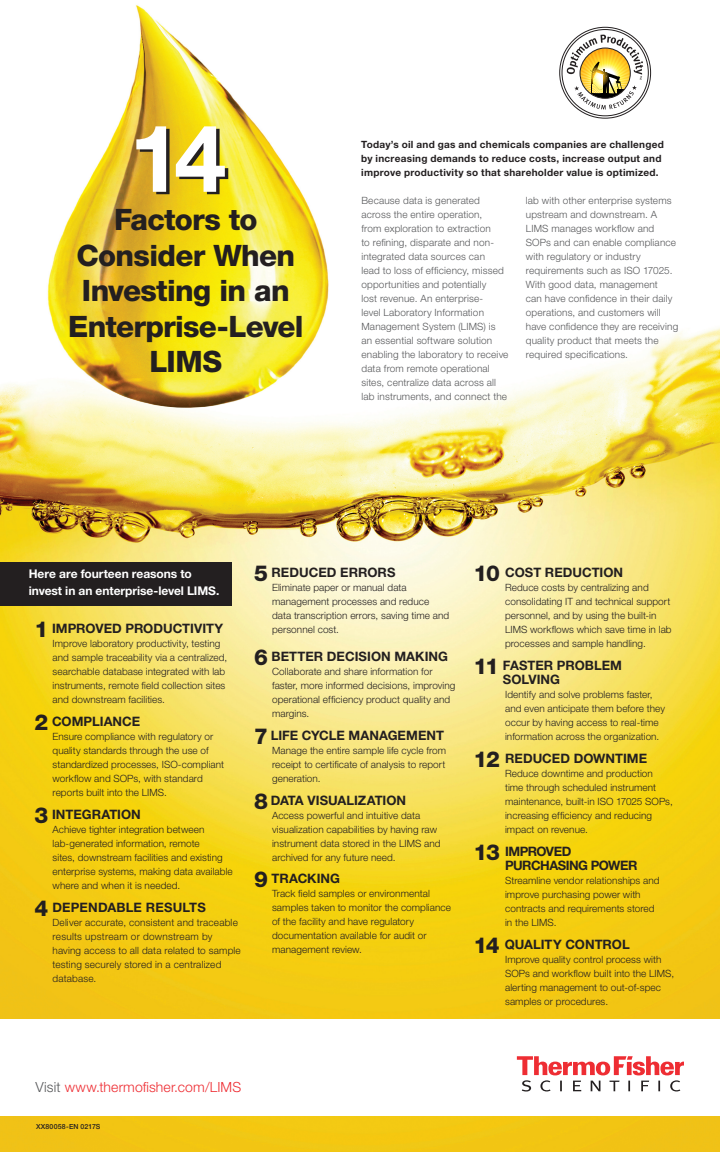
<style>
.page{position:relative;width:720px;height:1152px;background:#fff}
.page>*{position:absolute;margin:0;border:0;box-sizing:border-box;transform-origin:0 0}
.t1{font:700 93.5px "Helvetica Neue LT Std";color:#fff}
.t2{font:800 29.5px/35.4px "Helvetica Neue LT Std";letter-spacing:-.025em;color:#231f20;text-align:center}
.t3{font:300 14px "Helvetica Neue LT Std";letter-spacing:.01em;color:#ee2d33}
.t4{font:700 13px/14px "Helvetica Neue LT Std";color:#231f20}
.t5{font:700 13px/14px "Helvetica Neue LT Std";letter-spacing:-.04em;color:#231f20}
.t6{font:700 12px/17px "Helvetica Neue LT Std";letter-spacing:-.005em;color:#fff}
.t7{font:300 10px/14px "Helvetica Neue LT Std";letter-spacing:.005em;color:#231f20}
.t8{font:300 10px/14px "Helvetica Neue LT Std";letter-spacing:.015em;color:#57585a}
.t9{font:700 10px/14px "Helvetica Neue LT Std";letter-spacing:.025em;color:#231f20}
.t10{font:500 7px "Helvetica Neue LT Std";letter-spacing:.025em;color:#231f20}
.s1{font-weight:800;font-size:22px}
.s2{color:#57585a}
</style>
<div class="page">
<img style="left:0;top:327px;width:720px;height:692px">
<div style="left:0;top:1116px;width:720px;height:36px;background:#f2c513"></div>
<svg style="left:517px;top:1056px;width:167px;height:36px"></svg>
<svg style="left:0;top:327px;width:368px;height:83px"></svg>
<img style="left:33px;top:5px;width:309px;height:404px">
<div style="left:0;top:562px;width:231px;height:44px;background:#231f20"></div>
<svg style="left:562px;top:29px;width:87px;height:87px"></svg>
<h1 class="t1" style="left:129px;top:101px;width:98px">14</h1>
<h2 class="t2" style="left:68px;top:202px;width:237px">Factors to<br>Consider When<br>Investing in an<br>Enterprise-Level<br>LIMS</h2>
<p class="t9" style="left:361px;top:137px;width:304px">Today’s oil and gas and chemicals companies are challenged by increasing demands to reduce costs, increase output and improve productivity so that shareholder value is optimized.</p>
<p class="t8" style="left:361px;top:193px;width:149px">Because data is generated across the entire operation,<br>from exploration to extraction<br>to refining, disparate and non&shy;integrated data sources can<br>lead to loss of efficiency, missed opportunities and potentially<br>lost revenue. An enterprise-<br>level Laboratory Information<br>Management System (LIMS) is an essential software solution enabling the laboratory to receive data from remote operational sites, centralize data across all lab instruments, and connect the</p>
<p class="t8" style="left:526px;top:193px;width:154px">lab with other enterprise systems upstream and downstream. A<br>LIMS manages workflow and<br>SOPs and can enable compliance with regulatory or industry requirements such as ISO 17025.<br>With good data, management<br>can have confidence in their daily operations, and customers will have confidence they are receiving quality product that meets the required specifications.</p>
<p class="t6" style="left:29px;top:565px;width:192px">Here are fourteen reasons to invest in an enterprise-level LIMS.</p>
<h3 class="t4" style="left:35px;top:621px;width:190px"><span class="s1">1</span> IMPROVED PRODUCTIVITY</h3>
<p class="t7" style="left:53px;top:636px;width:176px">Improve laboratory productivity, testing and sample traceability via a centralized, searchable database integrated with lab instruments, remote field collection sites and downstream facilities.</p>
<h3 class="t4" style="left:35px;top:714px;width:107px"><span class="s1">2</span> COMPLIANCE</h3>
<p class="t7" style="left:53px;top:729px;width:173px">Ensure compliance with regulatory or quality standards through the use of standardized processes, ISO-compliant workflow and SOPs, with standard reports built into the LIMS.</p>
<h3 class="t4" style="left:35px;top:807px;width:108px"><span class="s1">3</span> INTEGRATION</h3>
<p class="t7" style="left:53px;top:822px;width:182px">Achieve tighter integration between lab-generated information, remote<br>sites, downstream facilities and existing enterprise systems, making data available where and when it is needed.</p>
<h3 class="t4" style="left:35px;top:900px;width:173px"><span class="s1">4</span> DEPENDABLE RESULTS</h3>
<p class="t7" style="left:53px;top:915px;width:190px">Deliver accurate, consistent and traceable results upstream or downstream by having access to all data related to sample testing securely stored in a centralized database.</p>
<h3 class="t4" style="left:254px;top:565px;width:143px"><span class="s1">5</span> REDUCED ERRORS</h3>
<p class="t7" style="left:272px;top:580px;width:179px">Eliminate paper or manual data management processes and reduce data transcription errors, saving time and personnel cost.</p>
<h3 class="t4" style="left:254px;top:649px;width:196px"><span class="s1">6</span> BETTER DECISION MAKING</h3>
<p class="t7" style="left:272px;top:664px;width:185px">Collaborate and share information for faster, more informed decisions, improving operational efficiency product quality and margins.</p>
<h3 class="t4" style="left:254px;top:728px;width:192px"><span class="s1">7</span> LIFE CYCLE MANAGEMENT</h3>
<p class="t7" style="left:272px;top:743px;width:176px;text-align:justify">Manage the entire sample life cycle from receipt to certificate of analysis to report generation.</p>
<h3 class="t4" style="left:254px;top:793px;width:154px"><span class="s1">8</span> DATA VISUALIZATION</h3>
<p class="t7" style="left:272px;top:808px;width:170px">Access powerful and intuitive data visualization capabilities by having raw instrument data stored in the LIMS and archived for any future need.</p>
<h3 class="t4" style="left:254px;top:871px;width:88px"><span class="s1">9</span> TRACKING</h3>
<p class="t7" style="left:272px;top:886px;width:181px">Track field samples or environmental samples taken to monitor the compliance of the facility and have regulatory documentation available for audit or management review.</p>
<h3 class="t4" style="left:474px;top:565px;width:151px"><span class="s1">10</span> COST REDUCTION</h3>
<p class="t7" style="left:505px;top:580px;width:168px">Reduce costs by centralizing and consolidating IT and technical support personnel, and by using the built-in LIMS workflows which save time in lab processes and sample handling.</p>
<h3 class="t4" style="left:503px;top:658px;width:121px;text-indent:-29px"><span class="s1">11</span> FASTER PROBLEM<br>SOLVING</h3>
<p class="t7" style="left:505px;top:687px;width:161px">Identify and solve problems faster, and even anticipate them before they occur by having access to real-time information across the organization.</p>
<h3 class="t4" style="left:474px;top:751px;width:175px"><span class="s1">12</span> REDUCED DOWNTIME</h3>
<p class="t7" style="left:505px;top:766px;width:169px">Reduce downtime and production time through scheduled instrument maintenance, built-in ISO 17025 SOPs, increasing efficiency and reducing impact on revenue.</p>
<h3 class="t5" style="left:505px;top:844px;width:134px;text-indent:-32px"><span class="s1">13</span> IMPROVED<br>PURCHASING POWER</h3>
<p class="t7" style="left:505px;top:873px;width:156px">Streamline vendor relationships and improve purchasing power with contracts and requirements stored in the LIMS.</p>
<h3 class="t4" style="left:474px;top:937px;width:158px"><span class="s1">14</span> QUALITY CONTROL</h3>
<p class="t7" style="left:505px;top:952px;width:171px">Improve quality control process with SOPs and workflow built into the LIMS, alerting management to out-of-spec samples or procedures.</p>
<h3 class="t3" style="left:36px;top:1078px;width:207px"><span class="s2">Visit</span> www.thermofisher.com/LIMS</h3>
<p class="t10" style="left:36px;top:1122px;width:66px">XX80058-EN 0217S</p>
</div>
